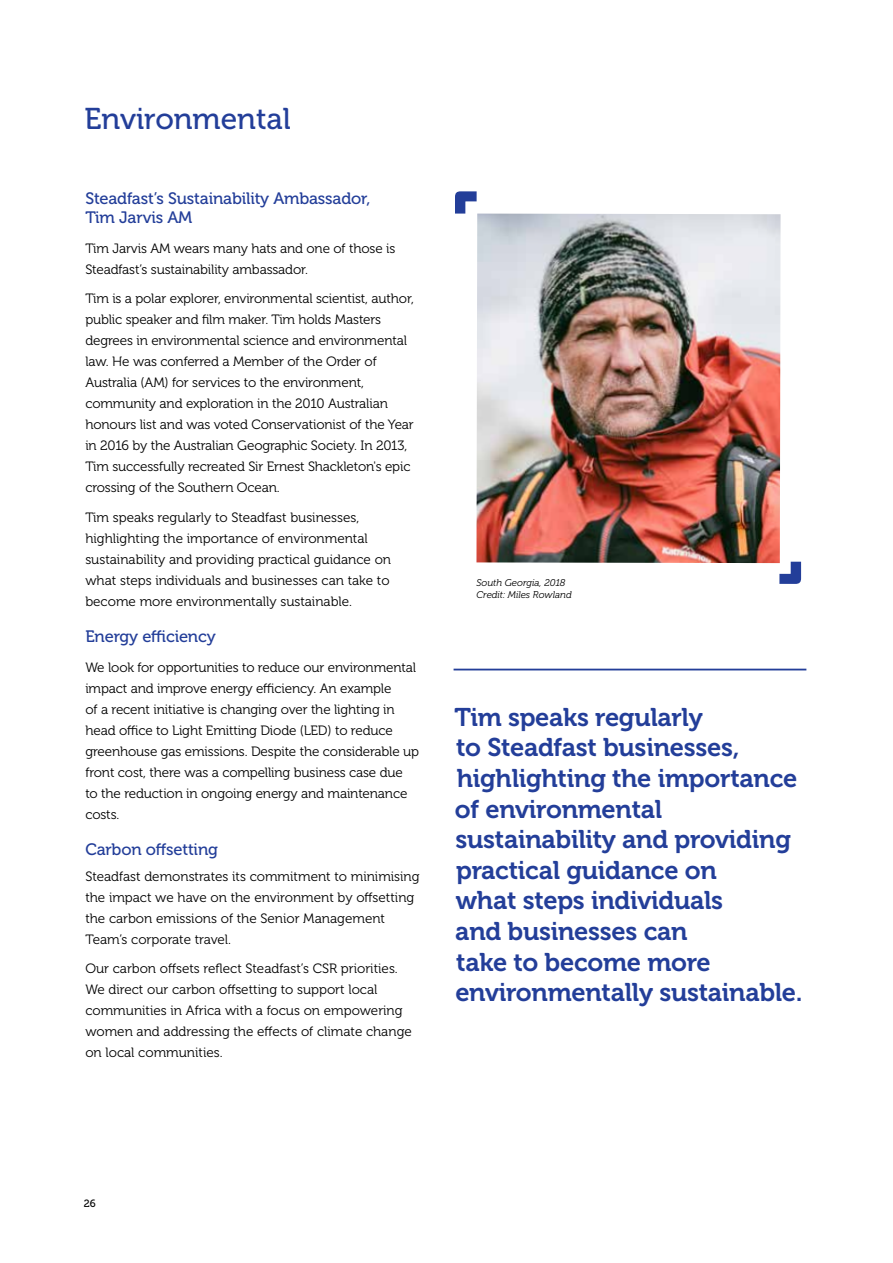
<style>
.page{position:relative;width:893px;height:1263px;background:#fff}
.page>*{position:absolute;margin:0;border:0;box-sizing:border-box;transform-origin:0 0}
.t1{font:30px "Museo 500";color:#233e99}
.t2{font:25.5px/30.6px "Museo 700";letter-spacing:-.01em;color:#233e99}
.t3{font:16.5px/19.5px "Museo 500";letter-spacing:-.01em;color:#233e99}
.t4{font:13.5px/21px "Museo 300";letter-spacing:-.01em;color:#000}
.t5{font:10.5px "Museo 500";color:#000}
.t6{font:italic 9.75px/11.7px "Museo 300";color:#000}
</style>
<div class="page">
<hr style="left:454px;top:669px;width:352px;height:1px;background:#233e99">
<img style="left:476px;top:214px;width:305px;height:349px">
<svg style="left:779px;top:562px;width:22px;height:22px"></svg>
<svg style="left:455px;top:191px;width:22px;height:23px"></svg>
<h1 class="t1" style="left:85px;top:102px;width:208px">Environmental</h1>
<p class="t3" style="left:85px;top:189px;width:287px">Steadfast’s Sustainability Ambassador,<br>Tim Jarvis AM</p>
<p class="t4" style="left:85px;top:238px;width:312px">Tim Jarvis AM wears many hats and one of those is<br>Steadfast’s sustainability ambassador.</p>
<p class="t4" style="left:85px;top:288px;width:330px">Tim is a polar explorer, environmental scientist, author, public speaker and film maker. Tim holds Masters degrees in environmental science and environmental law. He was conferred a Member of the Order of Australia (AM) for services to the environment, community and exploration in the 2010 Australian honours list and was voted Conservationist of the Year in 2016 by the Australian Geographic Society. In 2013, Tim successfully recreated Sir Ernest Shackleton's epic crossing of the Southern Ocean.</p>
<p class="t4" style="left:85px;top:507px;width:307px">Tim speaks regularly to Steadfast businesses, highlighting the importance of environmental sustainability and providing practical guidance on what steps individuals and businesses can take to become more environmentally sustainable.</p>
<p class="t3" style="left:85px;top:627px;width:132px">Energy efficiency</p>
<p class="t4" style="left:85px;top:657px;width:335px">We look for opportunities to reduce our environmental impact and improve energy efficiency. An example<br>of a recent initiative is changing over the lighting in head office to Light Emitting Diode (LED) to reduce greenhouse gas emissions. Despite the considerable up front cost, there was a compelling business case due<br>to the reduction in ongoing energy and maintenance costs.</p>
<p class="t3" style="left:85px;top:840px;width:134px">Carbon offsetting</p>
<p class="t4" style="left:85px;top:866px;width:336px">Steadfast demonstrates its commitment to minimising the impact we have on the environment by offsetting the carbon emissions of the Senior Management Team’s corporate travel.</p>
<p class="t4" style="left:85px;top:958px;width:328px">Our carbon offsets reflect Steadfast’s CSR priorities.<br>We direct our carbon offsetting to support local communities in Africa with a focus on empowering women and addressing the effects of climate change on local communities.</p>
<p class="t6" style="left:476px;top:577px;width:97px">South Georgia, 2018<br>Credit: Miles Rowland</p>
<p class="t2" style="left:455px;top:702px;width:349px">Tim speaks regularly<br>to Steadfast businesses, highlighting the importance of environmental sustainability and providing practical guidance on<br>what steps individuals<br>and businesses can<br>take to become more environmentally sustainable.</p>
<p class="t5" style="left:84px;top:1197px;width:13px">26</p>
</div>
